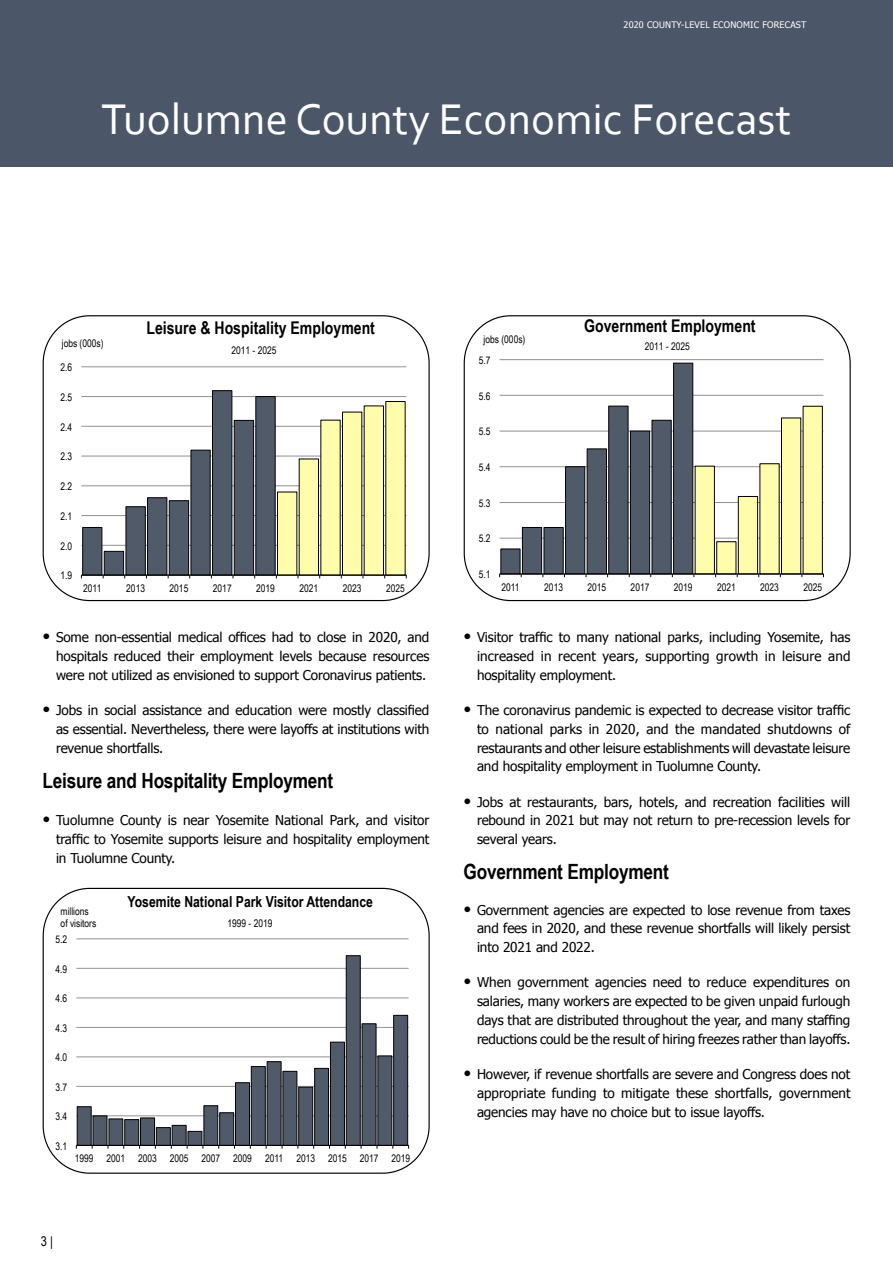
<style>
.page{position:relative;width:893px;height:1263px;background:#fff}
.page>*{position:absolute;margin:0;border:0;box-sizing:border-box;transform-origin:0 0}
.t1{font:45px "Corbel";color:#fff}
.Profile_Subhead_1{font:700 21px "Arial Narrow";letter-spacing:-.01em;color:#000}
.Hanging_indent{font:700 21px "Arial Narrow";letter-spacing:-.01em;color:#000}
.t2{font:700 17.55px "Arial Narrow";color:#000}
.t3{font:700 15.15px "Arial Narrow";color:#000}
.t4{font:13.5px/18.9px "Tahoma";letter-spacing:-.01em;color:#000;text-align:justify}
.t5{font:13.5px "Arial Narrow";color:#000}
.t6{font:10.5px/12.3px "Arial Narrow";color:#000}
.t7{font:9px "Tahoma";letter-spacing:.02em;color:#fff}
.s1{font-family:"Helvetica Neue LT Std";font-stretch:condensed;font-size:15.9px}
</style>
<div class="page">
<div style="left:0;top:0;width:893px;height:167px;background:#4b5768"></div>
<hr style="left:81px;top:545px;width:325px;height:1px;background:#929292">
<hr style="left:81px;top:515px;width:325px;height:1px;background:#929292">
<hr style="left:81px;top:485px;width:325px;height:1px;background:#929292">
<hr style="left:81px;top:456px;width:325px;height:1px;background:#929292">
<hr style="left:81px;top:426px;width:325px;height:1px;background:#929292">
<hr style="left:81px;top:396px;width:325px;height:1px;background:#929292">
<hr style="left:81px;top:366px;width:325px;height:1px;background:#929292">
<div style="left:278px;top:492px;width:19px;height:83px;background:#fffdab"></div>
<div style="left:277px;top:492px;width:20px;height:83px;border:1px solid #000"></div>
<div style="left:299px;top:459px;width:20px;height:116px;background:#fffdab"></div>
<div style="left:299px;top:459px;width:20px;height:116px;border:1px solid #000"></div>
<div style="left:321px;top:420px;width:19px;height:155px;background:#fffdab"></div>
<div style="left:342px;top:412px;width:20px;height:163px;background:#fffdab"></div>
<div style="left:342px;top:412px;width:20px;height:163px;border:1px solid #000"></div>
<div style="left:364px;top:406px;width:19px;height:169px;background:#fffdab"></div>
<div style="left:364px;top:406px;width:20px;height:169px;border:1px solid #000"></div>
<div style="left:386px;top:401px;width:19px;height:174px;background:#fffdab"></div>
<hr style="left:81px;top:575px;width:325px;height:1px;background:#000">
<svg style="left:81px;top:390px;width:196px;height:188px"></svg>
<hr style="left:76px;top:1115px;width:333px;height:1px;background:#929292">
<hr style="left:76px;top:1086px;width:333px;height:1px;background:#929292">
<hr style="left:76px;top:1056px;width:333px;height:1px;background:#929292">
<hr style="left:76px;top:1027px;width:333px;height:1px;background:#929292">
<hr style="left:76px;top:998px;width:333px;height:1px;background:#929292">
<hr style="left:76px;top:968px;width:333px;height:1px;background:#929292">
<hr style="left:76px;top:938px;width:333px;height:1px;background:#929292">
<svg style="left:77px;top:955px;width:331px;height:190px"></svg>
<hr style="left:76px;top:1145px;width:333px;height:1px;background:#000">
<hr style="left:500px;top:538px;width:323px;height:1px;background:#929292">
<hr style="left:500px;top:502px;width:323px;height:1px;background:#929292">
<hr style="left:500px;top:466px;width:323px;height:1px;background:#929292">
<hr style="left:500px;top:431px;width:323px;height:1px;background:#929292">
<hr style="left:500px;top:395px;width:323px;height:1px;background:#929292">
<hr style="left:500px;top:359px;width:323px;height:1px;background:#929292">
<div style="left:695px;top:466px;width:19px;height:108px;background:#fffdab"></div>
<div style="left:695px;top:466px;width:20px;height:108px;border:1px solid #000"></div>
<div style="left:717px;top:542px;width:19px;height:32px;background:#fffdab"></div>
<div style="left:716px;top:541px;width:20px;height:33px;border:1px solid #000"></div>
<div style="left:738px;top:496px;width:20px;height:78px;background:#fffdab"></div>
<div style="left:738px;top:496px;width:20px;height:78px;border:1px solid #000"></div>
<div style="left:760px;top:464px;width:19px;height:110px;background:#fffdab"></div>
<div style="left:781px;top:418px;width:20px;height:156px;background:#fffdab"></div>
<div style="left:781px;top:418px;width:20px;height:156px;border:1px solid #000"></div>
<div style="left:803px;top:406px;width:19px;height:168px;background:#fffdab"></div>
<div style="left:803px;top:406px;width:20px;height:168px;border:1px solid #000"></div>
<hr style="left:500px;top:574px;width:323px;height:1px;background:#000">
<svg style="left:499px;top:363px;width:196px;height:214px"></svg>
<p class="t7" style="left:624px;top:19px;width:184px">2020 COUNTY-LEVEL ECONOMIC FORECAST</p>
<h1 class="t1" style="left:101px;top:91px;width:691px">Tuolumne County Economic Forecast</h1>
<p class="t6" style="left:62px;top:337px;width:43px">jobs (000s)</p>
<p class="t6" style="left:61px;top:361px;width:13px">2.6</p>
<p class="t6" style="left:61px;top:391px;width:13px">2.5</p>
<p class="t6" style="left:61px;top:420px;width:13px">2.4</p>
<p class="t6" style="left:61px;top:450px;width:13px">2.3</p>
<p class="t6" style="left:61px;top:480px;width:13px">2.2</p>
<p class="t6" style="left:61px;top:510px;width:13px">2.1</p>
<p class="t6" style="left:61px;top:539px;width:13px">2.0</p>
<p class="t6" style="left:61px;top:569px;width:13px">1.9</p>
<p class="t2" style="left:146px;top:314px;width:230px">Leisure &amp; Hospitality Employment</p>
<p class="t6" style="left:231px;top:344px;width:47px">2011 - 2025</p>
<p class="t6" style="left:83px;top:582px;width:20px">2011</p>
<p class="t6" style="left:126px;top:582px;width:20px">2013</p>
<p class="t6" style="left:170px;top:582px;width:20px">2015</p>
<p class="t6" style="left:213px;top:582px;width:20px">2017</p>
<p class="t6" style="left:256px;top:582px;width:20px">2019</p>
<p class="t6" style="left:300px;top:582px;width:20px">2021</p>
<p class="t6" style="left:343px;top:582px;width:20px">2023</p>
<p class="t6" style="left:386px;top:582px;width:20px">2025</p>
<p class="t4" style="left:56px;top:627px;width:375px;text-indent:-14px"><span class="s1">•</span> Some non-essential medical offices had to close in 2020, and hospitals reduced their employment levels because resources were not utilized as envisioned to support Coronavirus patients.</p>
<p class="t4" style="left:56px;top:700px;width:375px;text-indent:-14px"><span class="s1">•</span> Jobs in social assistance and education were mostly classified as essential. Nevertheless, there were layoffs at institutions with revenue shortfalls.</p>
<h1 class="Profile_Subhead_1" style="left:43px;top:768px;width:292px">Leisure and Hospitality Employment</h1>
<p class="t4" style="left:56px;top:810px;width:375px;text-indent:-14px"><span class="s1">•</span> Tuolumne County is near Yosemite National Park, and visitor traffic to Yosemite supports leisure and hospitality employment in Tuolumne County.</p>
<p class="t6" style="left:61px;top:904px;width:37px">millions of visitors</p>
<p class="t6" style="left:55px;top:933px;width:13px">5.2</p>
<p class="t6" style="left:55px;top:962px;width:13px">4.9</p>
<p class="t6" style="left:55px;top:992px;width:13px">4.6</p>
<p class="t6" style="left:55px;top:1021px;width:13px">4.3</p>
<p class="t6" style="left:55px;top:1051px;width:13px">4.0</p>
<p class="t6" style="left:55px;top:1080px;width:13px">3.7</p>
<p class="t6" style="left:55px;top:1110px;width:13px">3.4</p>
<p class="t6" style="left:55px;top:1139px;width:13px">3.1</p>
<p class="t3" style="left:128px;top:890px;width:247px">Yosemite National Park Visitor Attendance</p>
<p class="t6" style="left:227px;top:917px;width:47px">1999 - 2019</p>
<p class="t6" style="left:75px;top:1152px;width:210px">1999 2001 2003 2005 2007 2009 2011</p>
<p class="t6" style="left:296px;top:1152px;width:115px">2013 2015 2017 2019</p>
<p class="t5" style="left:41px;top:1231px;width:14px">3 |</p>
<p class="t6" style="left:484px;top:333px;width:43px">jobs (000s)</p>
<p class="t6" style="left:479px;top:354px;width:13px">5.7</p>
<p class="t6" style="left:479px;top:389px;width:13px">5.6</p>
<p class="t6" style="left:479px;top:425px;width:13px">5.5</p>
<p class="t6" style="left:479px;top:461px;width:13px">5.4</p>
<p class="t6" style="left:479px;top:496px;width:13px">5.3</p>
<p class="t6" style="left:479px;top:532px;width:13px">5.2</p>
<p class="t6" style="left:479px;top:568px;width:13px">5.1</p>
<p class="t2" style="left:584px;top:313px;width:173px">Government Employment</p>
<p class="t6" style="left:645px;top:340px;width:47px">2011 - 2025</p>
<p class="t6" style="left:501px;top:581px;width:20px">2011</p>
<p class="t6" style="left:544px;top:581px;width:20px">2013</p>
<p class="t6" style="left:587px;top:581px;width:20px">2015</p>
<p class="t6" style="left:631px;top:581px;width:20px">2017</p>
<p class="t6" style="left:674px;top:581px;width:20px">2019</p>
<p class="t6" style="left:717px;top:581px;width:20px">2021</p>
<p class="t6" style="left:760px;top:581px;width:20px">2023</p>
<p class="t6" style="left:803px;top:581px;width:20px">2025</p>
<p class="t4" style="left:477px;top:627px;width:375px;text-indent:-14px"><span class="s1">•</span> Visitor traffic to many national parks, including Yosemite, has increased in recent years, supporting growth in leisure and hospitality employment.</p>
<p class="t4" style="left:477px;top:700px;width:375px;text-indent:-14px"><span class="s1">•</span> The coronavirus pandemic is expected to decrease visitor traffic to national parks in 2020, and the mandated shutdowns of restaurants and other leisure establishments will devastate leisure and hospitality employment in Tuolumne County.</p>
<p class="t4" style="left:477px;top:791px;width:375px;text-indent:-14px"><span class="s1">•</span> Jobs at restaurants, bars, hotels, and recreation facilities will rebound in 2021 but may not return to pre-recession levels for several years.</p>
<p class="Hanging_indent" style="left:463px;top:860px;width:207px">Government Employment</p>
<p class="t4" style="left:477px;top:899px;width:375px;text-indent:-14px"><span class="s1">•</span> Government agencies are expected to lose revenue from taxes and fees in 2020, and these revenue shortfalls will likely persist into 2021 and 2022.</p>
<p class="t4" style="left:477px;top:972px;width:375px;text-indent:-14px"><span class="s1">•</span> When government agencies need to reduce expenditures on salaries, many workers are expected to be given unpaid furlough days that are distributed throughout the year, and many staffing reductions could be the result of hiring freezes rather than layoffs.</p>
<p class="t4" style="left:477px;top:1064px;width:375px;text-indent:-14px"><span class="s1">•</span> However, if revenue shortfalls are severe and Congress does not appropriate funding to mitigate these shortfalls, government agencies may have no choice but to issue layoffs.</p>
</div>
